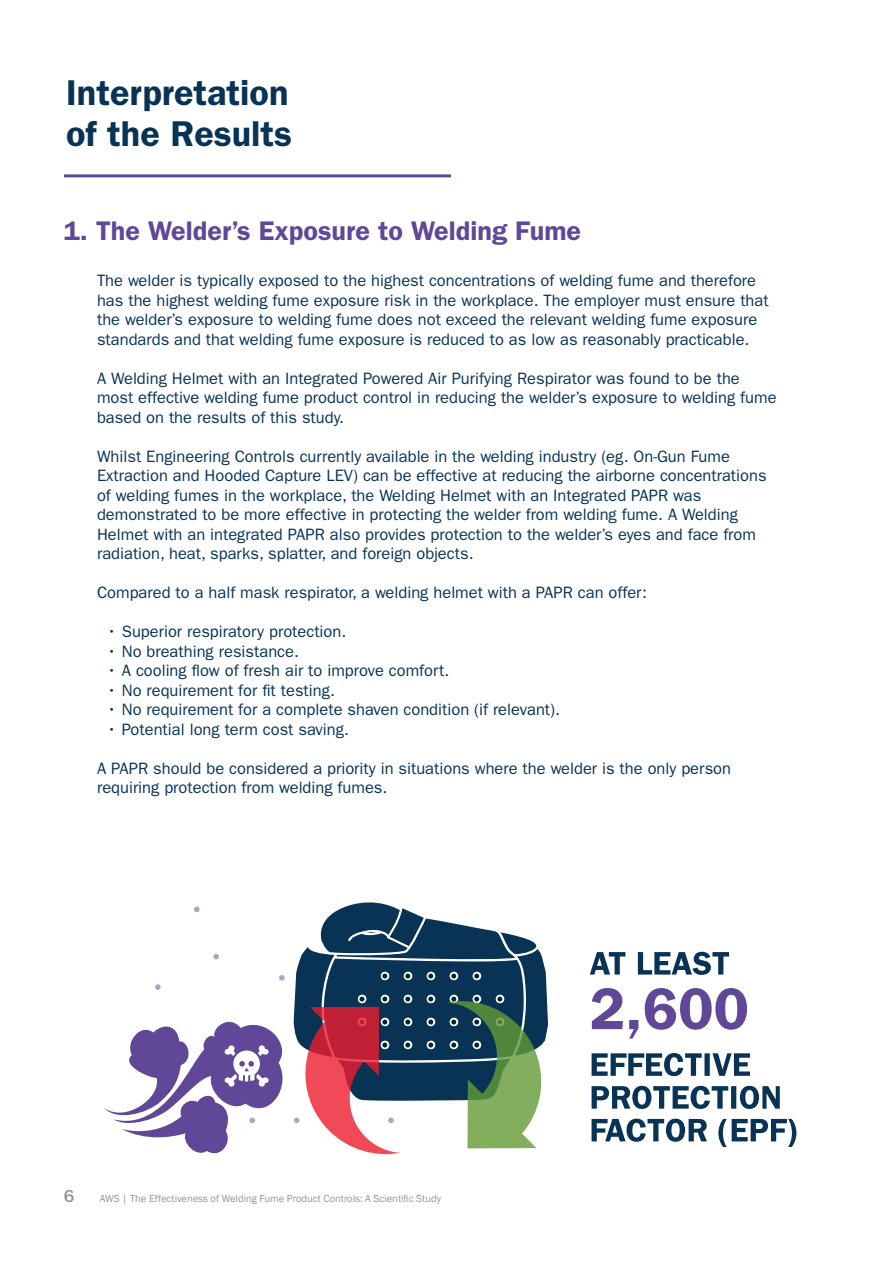
<style>
.page{position:relative;width:893px;height:1263px;background:#fff}
.page>*{position:absolute;margin:0;border:0;box-sizing:border-box;transform-origin:0 0}
.t1{font:600 36px/40.5px "ITC Franklin Gothic Std";color:#083355}
.t2{font:600 27px "ITC Franklin Gothic Std";color:#614798}
.t3{font:500 18px "ITC Franklin Gothic Std";color:#939598}
.t4{font:16.5px/19.5px "ITC Franklin Gothic Std";color:#083355}
.t5{font:10.5px "Franklin Gothic";color:#939598}
</style>
<div class="page">
<hr style="left:64px;top:174px;width:387px;height:3px;background:#614798">
<svg style="left:104px;top:902px;width:445px;height:253px"></svg>
<svg style="left:592px;top:988px;width:155px;height:50px"></svg>
<svg style="left:592px;top:1118px;width:204px;height:29px"></svg>
<svg style="left:592px;top:1086px;width:188px;height:23px"></svg>
<svg style="left:592px;top:1053px;width:158px;height:23px"></svg>
<svg style="left:590px;top:952px;width:139px;height:23px"></svg>
<h1 class="t1" style="left:66px;top:73px;width:228px">Interpretation of the Results</h1>
<h2 class="t2" style="left:64px;top:214px;width:519px">1. The Welder’s Exposure to Welding Fume</h2>
<p class="t4" style="left:97px;top:271px;width:673px">The welder is typically exposed to the highest concentrations of welding fume and therefore has the highest welding fume exposure risk in the workplace. The employer must ensure that the welder’s exposure to welding fume does not exceed the relevant welding fume exposure standards and that welding fume exposure is reduced to as low as reasonably practicable.</p>
<p class="t4" style="left:97px;top:368px;width:681px">A Welding Helmet with an Integrated Powered Air Purifying Respirator was found to be the most effective welding fume product control in reducing the welder’s exposure to welding fume based on the results of this study.</p>
<p class="t4" style="left:97px;top:446px;width:671px">Whilst Engineering Controls currently available in the welding industry (eg. On-Gun Fume Extraction and Hooded Capture LEV) can be effective at reducing the airborne concentrations of welding fumes in the workplace, the Welding Helmet with an Integrated PAPR was demonstrated to be more effective in protecting the welder from welding fume. A Welding Helmet with an integrated PAPR also provides protection to the welder’s eyes and face from radiation, heat, sparks, splatter, and foreign objects.</p>
<p class="t4" style="left:97px;top:583px;width:552px">Compared to a half mask respirator, a welding helmet with a PAPR can offer:</p>
<p class="t4" style="left:107px;top:622px;width:241px">• Superior respiratory protection.</p>
<p class="t4" style="left:107px;top:642px;width:194px">• No breathing resistance.</p>
<p class="t4" style="left:107px;top:661px;width:344px">• A cooling flow of fresh air to improve comfort.</p>
<p class="t4" style="left:107px;top:681px;width:230px">• No requirement for fit testing.</p>
<p class="t4" style="left:107px;top:700px;width:455px">• No requirement for a complete shaven condition (if relevant).</p>
<p class="t4" style="left:107px;top:720px;width:244px">• Potential long term cost saving.</p>
<p class="t4" style="left:97px;top:759px;width:636px">A PAPR should be considered a priority in situations where the welder is the only person requiring protection from welding fumes.</p>
<p class="t3" style="left:64px;top:1186px;width:12px">6</p>
<p class="t5" style="left:100px;top:1192px;width:343px">AWS | The Effectiveness of Welding Fume Product Controls: A Scientific Study</p>
</div>
